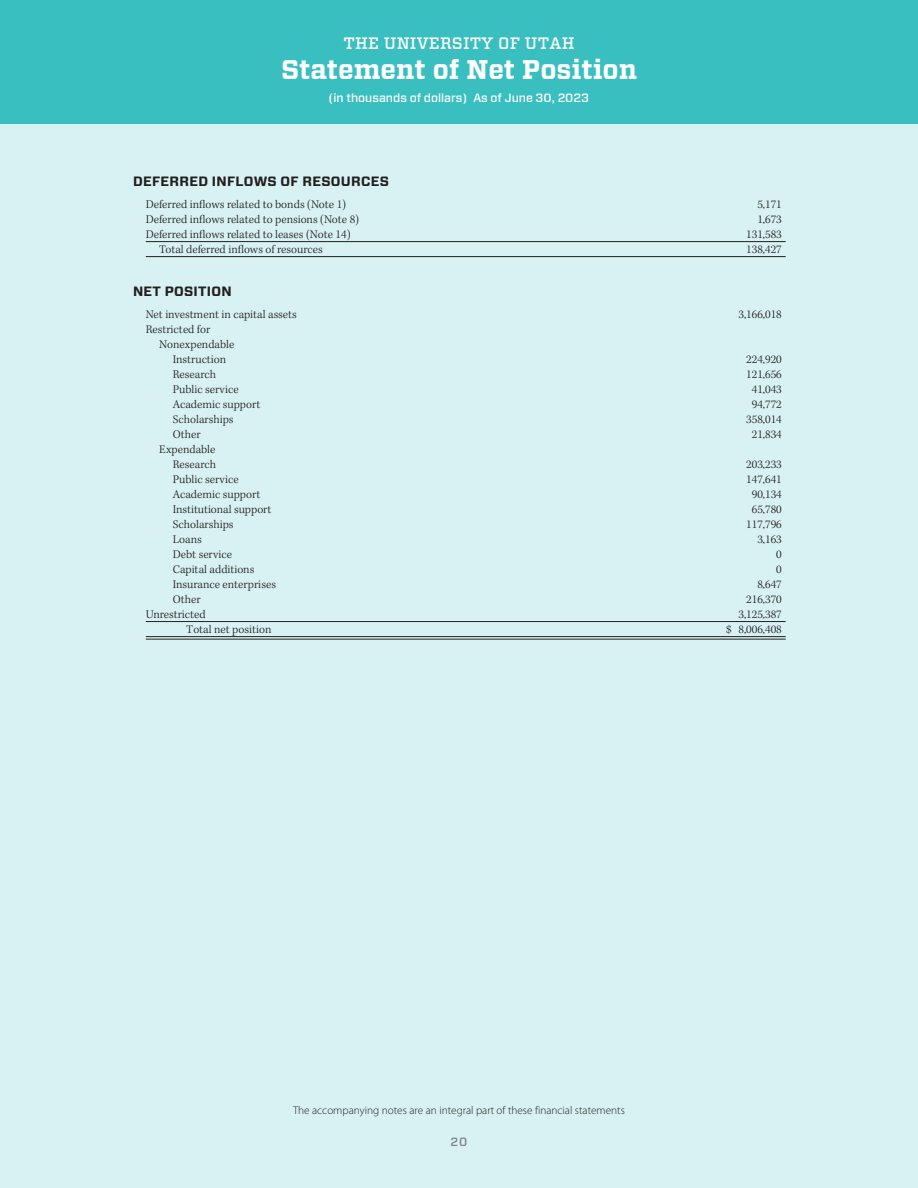
<style>
.page{position:relative;width:918px;height:1188px;background:#d8f2f3}
.page>*{position:absolute;margin:0;border:0;box-sizing:border-box;transform-origin:0 0}
.t1{font:700 27px "Vitesse";color:#fff}
.t2{font:500 16.5px "Vitesse";letter-spacing:.01em;color:#fff}
.Statement_subhead{font:700 13.5px "Forza";letter-spacing:.02em;color:#231f20}
.Statement{font:300 12px "Kepler Std";color:#231f20}
.Statement_para_rule{font:300 12px "Kepler Std";color:#231f20}
.t3{font:500 12px "Forza";color:#fff}
.Statement_para_rule_2{font:300 12px "Kepler Std";color:#231f20}
.t4{font:500 12px "Forza";color:#808285}
.t5{font:300 11.25px "Myriad Pro";color:#231f20}
</style>
<div class="page">
<div style="left:0;top:0;width:918px;height:124px;background:#3abfc0"></div>
<hr style="left:146px;top:241px;width:640px;height:1px;background:#231f20">
<hr style="left:146px;top:256px;width:640px;height:1px;background:#231f20">
<hr style="left:146px;top:621px;width:640px;height:1px;background:#231f20">
<hr style="left:146px;top:636px;width:640px;height:1px;background:#231f20">
<hr style="left:146px;top:639px;width:640px;height:1px;background:#231f20">
<p class="t2" style="left:343px;top:33px;width:233px">THE UNIVERSITY OF UTAH</p>
<p class="t1" style="left:281px;top:52px;width:357px">Statement of Net Position</p>
<p class="t3" style="left:329px;top:90px;width:262px">(in thousands of dollars) As of June 30, 2023</p>
<p class="Statement_subhead" style="left:133px;top:173px;width:257px">DEFERRED INFLOWS OF RESOURCES</p>
<p class="Statement" style="left:146px;top:198px;width:202px">Deferred inflows related to bonds (Note 1)</p>
<p class="Statement" style="left:757px;top:198px;width:26px">5,171</p>
<p class="Statement" style="left:146px;top:213px;width:215px">Deferred inflows related to pensions (Note 8)</p>
<p class="Statement" style="left:757px;top:213px;width:26px">1,673</p>
<p class="Statement_para_rule" style="left:146px;top:228px;width:206px">Deferred inflows related to leases (Note 14)</p>
<p class="Statement_para_rule" style="left:746px;top:228px;width:37px">131,583</p>
<p class="Statement_para_rule" style="left:159px;top:243px;width:165px">Total deferred inflows of resources</p>
<p class="Statement_para_rule" style="left:746px;top:243px;width:37px">138,427</p>
<p class="Statement_subhead" style="left:133px;top:283px;width:100px">NET POSITION</p>
<p class="Statement" style="left:146px;top:308px;width:153px">Net investment in capital assets</p>
<p class="Statement" style="left:739px;top:308px;width:45px">3,166,018</p>
<p class="Statement" style="left:146px;top:323px;width:66px">Restricted for</p>
<p class="Statement" style="left:159px;top:338px;width:77px">Nonexpendable</p>
<p class="Statement" style="left:173px;top:353px;width:55px">Instruction</p>
<p class="Statement" style="left:746px;top:353px;width:37px">224,920</p>
<p class="Statement" style="left:173px;top:368px;width:45px">Research</p>
<p class="Statement" style="left:746px;top:368px;width:37px">121,656</p>
<p class="Statement" style="left:173px;top:383px;width:67px">Public service</p>
<p class="Statement" style="left:752px;top:383px;width:31px">41,043</p>
<p class="Statement" style="left:173px;top:398px;width:89px">Academic support</p>
<p class="Statement" style="left:752px;top:398px;width:31px">94,772</p>
<p class="Statement" style="left:173px;top:413px;width:62px">Scholarships</p>
<p class="Statement" style="left:746px;top:413px;width:37px">358,014</p>
<p class="Statement" style="left:173px;top:428px;width:29px">Other</p>
<p class="Statement" style="left:752px;top:428px;width:31px">21,834</p>
<p class="Statement" style="left:159px;top:443px;width:58px">Expendable</p>
<p class="Statement" style="left:173px;top:458px;width:45px">Research</p>
<p class="Statement" style="left:746px;top:458px;width:37px">203,233</p>
<p class="Statement" style="left:173px;top:473px;width:67px">Public service</p>
<p class="Statement" style="left:746px;top:473px;width:37px">147,641</p>
<p class="Statement" style="left:173px;top:488px;width:89px">Academic support</p>
<p class="Statement" style="left:752px;top:488px;width:31px">90,134</p>
<p class="Statement" style="left:173px;top:503px;width:100px">Institutional support</p>
<p class="Statement" style="left:752px;top:503px;width:31px">65,780</p>
<p class="Statement" style="left:173px;top:518px;width:62px">Scholarships</p>
<p class="Statement" style="left:746px;top:518px;width:37px">117,796</p>
<p class="Statement" style="left:173px;top:533px;width:31px">Loans</p>
<p class="Statement" style="left:757px;top:533px;width:26px">3,163</p>
<p class="Statement" style="left:173px;top:548px;width:61px">Debt service</p>
<p class="Statement" style="left:776px;top:548px;width:7px">0</p>
<p class="Statement" style="left:173px;top:563px;width:83px">Capital additions</p>
<p class="Statement" style="left:776px;top:563px;width:7px">0</p>
<p class="Statement" style="left:173px;top:578px;width:105px">Insurance enterprises</p>
<p class="Statement" style="left:757px;top:578px;width:26px">8,647</p>
<p class="Statement" style="left:173px;top:593px;width:29px">Other</p>
<p class="Statement" style="left:746px;top:593px;width:37px">216,370</p>
<p class="Statement_para_rule" style="left:146px;top:608px;width:61px">Unrestricted</p>
<p class="Statement_para_rule" style="left:739px;top:608px;width:45px">3,125,387</p>
<p class="Statement_para_rule_2" style="left:186px;top:623px;width:87px">Total net position</p>
<p class="Statement_para_rule_2" style="left:726px;top:623px;width:57px">$ 8,006,408</p>
<p class="t5" style="left:293px;top:1104px;width:333px">The accompanying notes are an integral part of these financial statements</p>
<p class="t4" style="left:451px;top:1133px;width:18px">20</p>
</div>
